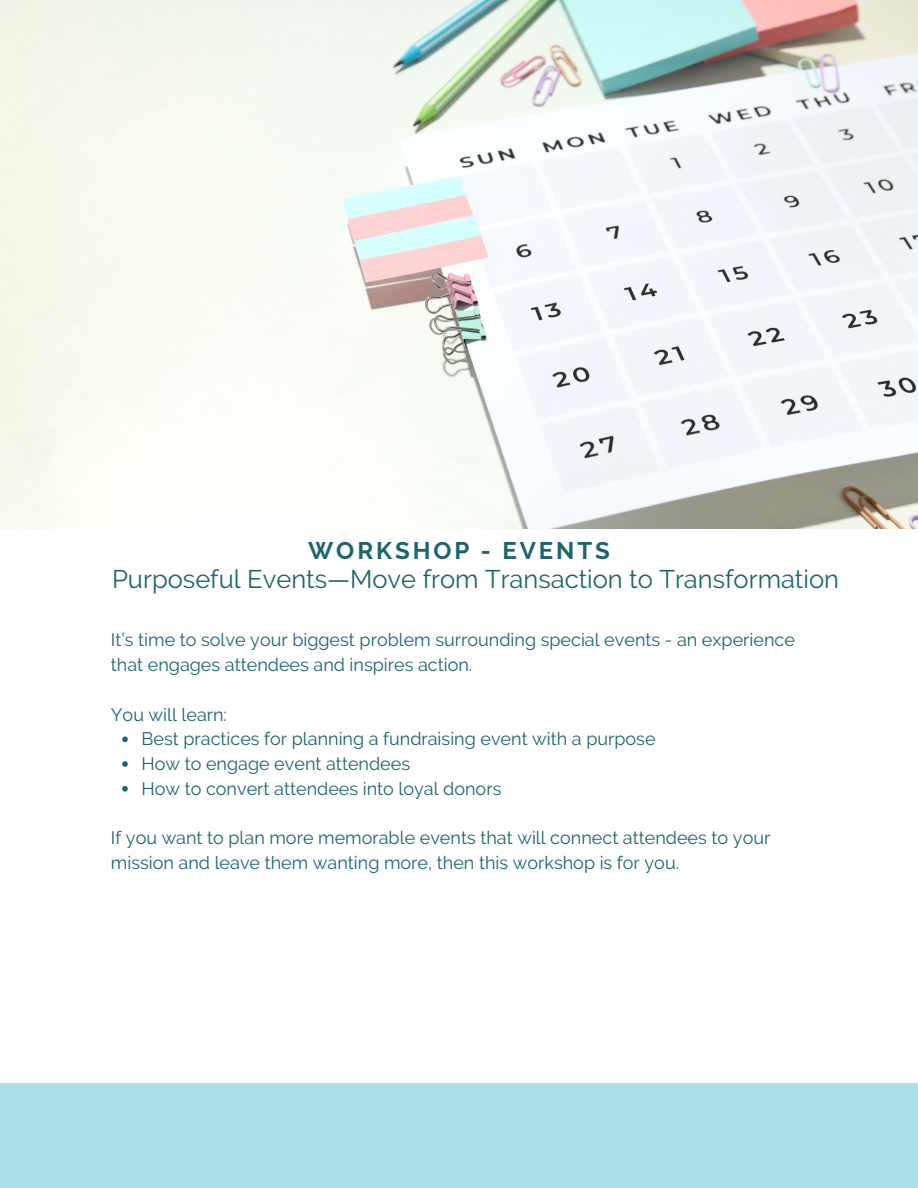
<style>
.page{position:relative;width:918px;height:1188px;background:#fff}
.page>*{position:absolute;margin:0;border:0;box-sizing:border-box;transform-origin:0 0}
.t1{font:25.5px "Raleway";color:#1c656d}
.t2{font:700 24px "Raleway";letter-spacing:.12em;color:#1c656d}
.t3{font:18px/24.8px "Raleway";color:#1c656d}
</style>
<div class="page">
<div style="left:0;top:495px;width:918px;height:693px;background:#abdfea"></div>
<div style="left:0;top:510px;width:918px;height:573px;background:#fff"></div>
<img style="left:0;top:0;width:918px;height:529px">
<svg style="left:122px;top:736px;width:6px;height:6px"></svg>
<svg style="left:122px;top:761px;width:6px;height:6px"></svg>
<svg style="left:122px;top:786px;width:6px;height:6px"></svg>
<p class="t2" style="left:308px;top:537px;width:303px">WORKSHOP - EVENTS</p>
<p class="t1" style="left:112px;top:564px;width:729px">Purposeful Events—Move from Transaction to Transformation</p>
<p class="t3" style="left:111px;top:628px;width:686px">It’s time to solve your biggest problem surrounding special events - an experience that engages attendees and inspires action.</p>
<p class="t3" style="left:111px;top:702px;width:118px">You will learn:</p>
<p class="t3" style="left:142px;top:727px;width:516px">Best practices for planning a fundraising event with a purpose</p>
<p class="t3" style="left:142px;top:752px;width:270px">How to engage event attendees</p>
<p class="t3" style="left:142px;top:776px;width:361px">How to convert attendees into loyal donors</p>
<p class="t3" style="left:111px;top:826px;width:661px">If you want to plan more memorable events that will connect attendees to your mission and leave them wanting more, then this workshop is for you.</p>
</div>
